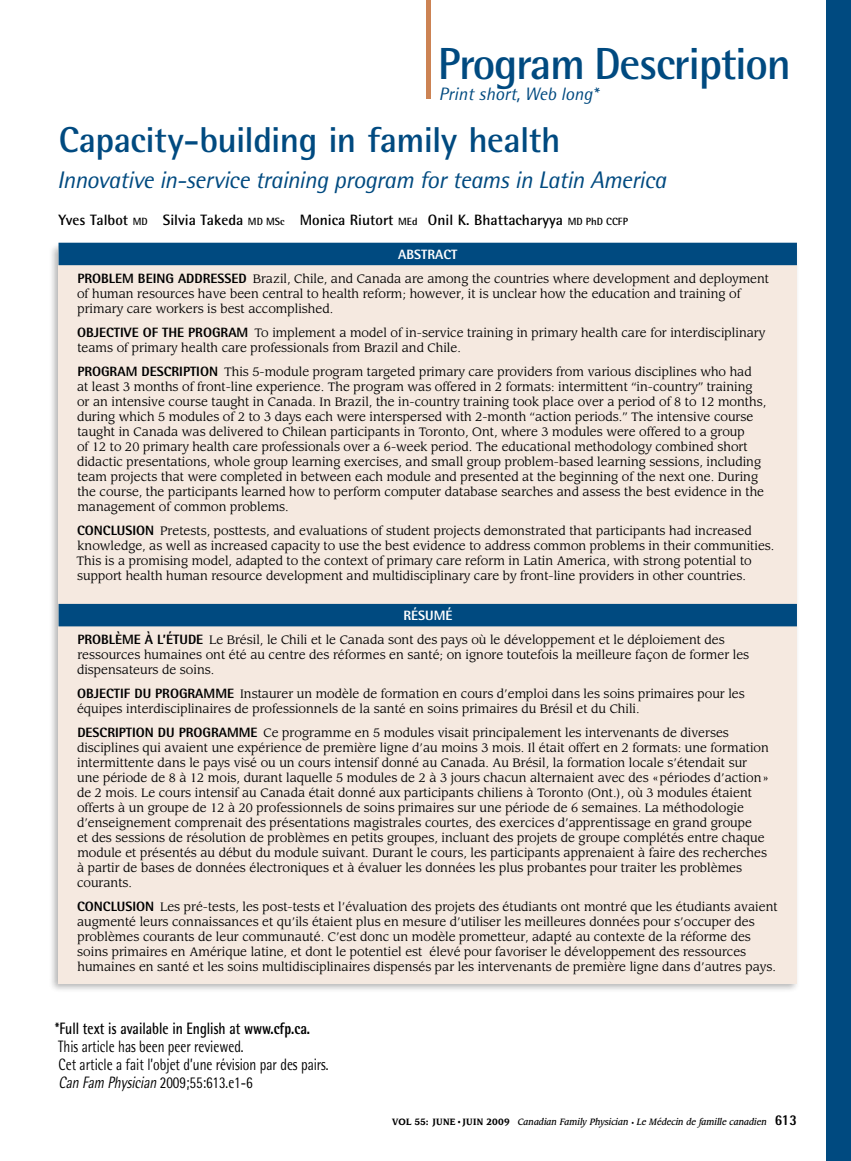
<style>
.page{position:relative;width:851px;height:1161px;background:#fff}
.page>*{position:absolute;margin:0;border:0;box-sizing:border-box;transform-origin:0 0}
.t1{font:700 45px "Rotis Semi Sans Std";letter-spacing:-.03em;color:#004a80}
.t2{font:700 36px "Rotis Semi Sans Std";letter-spacing:-.01em;color:#004a80}
.t3{font:italic 24px "Rotis Semi Sans Std";letter-spacing:-.025em;color:#004a80}
.t4{font:italic 18px "Rotis Semi Sans Std";color:#004a80}
.t5{font:16.5px/18px "Rotis Semi Sans Std";color:#000;scale:.8 1}
.t6{font:700 15px "Rotis Semi Sans Std";color:#000}
.t7{font:800 13.5px "Rotis Semi Sans Std";color:#fff}
.t8{font:12px/15px "Leawood Std";color:#000}
.t9{font:italic 500 9px "Leawood Std";color:#000;scale:.9 1}
.s1{font-size:10.5px}
.s2{font-family:"Rotis Semi Sans Std";font-weight:800;font-size:13.5px}
.s3{font-weight:700}
.s4{font-weight:800}
.s5{font-style:italic}
.s6{font-weight:700;font-style:normal}
.s7{font-family:"Times";font-weight:400;font-style:normal}
.s8{font-style:normal;font-size:6px}
.s9{font-family:"Rotis Semi Sans Std";font-weight:800;font-style:normal;font-size:15px}
</style>
<div class="page">
<div style="left:826px;top:0;width:24px;height:1161px;background:#004a80"></div>
<div style="left:426px;top:0;width:5px;height:99px;background:#cc8354"></div>
<div style="left:49px;top:242px;width:751px;height:750px;background:#000;opacity:.3"></div>
<div style="left:58px;top:246px;width:738px;height:737px;background:#f5e9e0"></div>
<div style="left:58px;top:243px;width:738px;height:22px;background:#004a80"></div>
<div style="left:58px;top:604px;width:738px;height:22px;background:#004a80"></div>
<h1 class="t1" style="left:438px;top:36px;width:354px">Program Description</h1>
<h3 class="t4" style="left:438px;top:83px;width:161px">Print short, Web long*</h3>
<h2 class="t2" style="left:59px;top:117px;width:503px">Capacity-building in family health</h2>
<h3 class="t3" style="left:57px;top:165px;width:610px">Innovative in-service training program for teams in Latin America</h3>
<p class="t6" style="left:59px;top:211px;width:570px">Yves Talbot <span class="s1">MD</span> Silvia Takeda <span class="s1">MD MSc</span> Monica Riutort <span class="s1">MEd</span> Onil K. Bhattacharyya <span class="s1">MD PhD CCFP</span></p>
<p class="t7" style="left:398px;top:246px;width:61px">ABSTRACT</p>
<p class="t8" style="left:77px;top:272px;width:693px"><span class="s2">PROBLEM BEING ADDRESSED</span> Brazil, Chile, and Canada are among the countries where development and deployment of human resources have been central to health reform; however, it is unclear how the education and training of primary care workers is best accomplished.</p>
<p class="t8" style="left:77px;top:326px;width:689px"><span class="s2">OBJECTIVE OF THE PROGRAM</span> To implement a model of in-service training in primary health care for interdisciplinary teams of primary health care professionals from Brazil and Chile.</p>
<p class="t8" style="left:77px;top:365px;width:690px"><span class="s2">PROGRAM DESCRIPTION</span> This 5-module program targeted primary care providers from various disciplines who had<br>at least 3 months of front-line experience. The program was offered in 2 formats: intermittent “in-country” training or an intensive course taught in Canada. In Brazil, the in-country training took place over a period of 8 to 12 months, during which 5 modules of 2 to 3 days each were interspersed with 2-month “action periods.” The intensive course taught in Canada was delivered to Chilean participants in Toronto, Ont, where 3 modules were offered to a group<br>of 12 to 20 primary health care professionals over a 6-week period. The educational methodology combined short didactic presentations, whole group learning exercises, and small group problem-based learning sessions, including team projects that were completed in between each module and presented at the beginning of the next one. During the course, the participants learned how to perform computer database searches and assess the best evidence in the management of common problems.</p>
<p class="t8" style="left:76px;top:524px;width:699px"><span class="s2">CONCLUSION</span> Pretests, posttests, and evaluations of student projects demonstrated that participants had increased knowledge, as well as increased capacity to use the best evidence to address common problems in their communities.<br>This is a promising model, adapted to the context of primary care reform in Latin America, with strong potential to support health human resource development and multidisciplinary care by front-line providers in other countries.</p>
<p class="t7" style="left:403px;top:607px;width:51px">RÉSUMÉ</p>
<p class="t8" style="left:77px;top:633px;width:673px"><span class="s2">PROBLÈME À L’ÉTUDE</span> Le Brésil, le Chili et le Canada sont des pays où le développement et le déploiement des ressources humaines ont été au centre des réformes en santé; on ignore toutefois la meilleure façon de former les dispensateurs de soins.</p>
<p class="t8" style="left:77px;top:687px;width:669px"><span class="s2">OBJECTIF DU PROGRAMME</span> Instaurer un modèle de formation en cours d’emploi dans les soins primaires pour les équipes interdisciplinaires de professionnels de la santé en soins primaires du Brésil et du Chili.</p>
<p class="t8" style="left:77px;top:726px;width:693px"><span class="s2">DESCRIPTION DU PROGRAMME</span> Ce programme en 5 modules visait principalement les intervenants de diverses disciplines qui avaient une expérience de première ligne d’au moins 3 mois. Il était offert en 2 formats: une formation intermittente dans le pays visé ou un cours intensif donné au Canada. Au Brésil, la formation locale s’étendait sur une période de 8 à 12 mois, durant laquelle 5 modules de 2 à 3 jours chacun alternaient avec des «périodes d’action» de 2 mois. Le cours intensif au Canada était donné aux participants chiliens à Toronto (Ont.), où 3 modules étaient offerts à un groupe de 12 à 20 professionnels de soins primaires sur une période de 6 semaines. La méthodologie d’enseignement comprenait des présentations magistrales courtes, des exercices d’apprentissage en grand groupe<br>et des sessions de résolution de problèmes en petits groupes, incluant des projets de groupe complétés entre chaque module et présentés au début du module suivant. Durant le cours, les participants apprenaient à faire des recherches à partir de bases de données électroniques et à évaluer les données les plus probantes pour traiter les problèmes courants.</p>
<p class="t8" style="left:77px;top:900px;width:702px"><span class="s2">CONCLUSION</span> Les pré-tests, les post-tests et l’évaluation des projets des étudiants ont montré que les étudiants avaient augmenté leurs connaissances et qu’ils étaient plus en mesure d’utiliser les meilleures données pour s’occuper des problèmes courants de leur communauté. C’est donc un modèle prometteur, adapté au contexte de la réforme des soins primaires en Amérique latine, et dont le potentiel est élevé pour favoriser le développement des ressources humaines en santé et les soins multidisciplinaires dispensés par les intervenants de première ligne dans d’autres pays.</p>
<h3 class="t5" style="left:55px;top:1020px;width:343px"><span class="s3">*Full text is available in English at</span> <span class="s4">www.cfp.ca.<br></span>This article has been peer reviewed.<br>Cet article a fait l’objet d’une révision par des pairs.<br><span class="s5">Can Fam Physician</span> 2009;55:613.e1-6</h3>
<p class="t9" style="left:392px;top:1116px;width:451px"><span class="s6">VOL 55: JUNE</span> <span class="s7">•</span> <span class="s6">JUIN 2009</span> Canadian Family Physician <span class="s8">•</span> Le Médecin de famille canadien <span class="s9">613</span></p>
</div>
